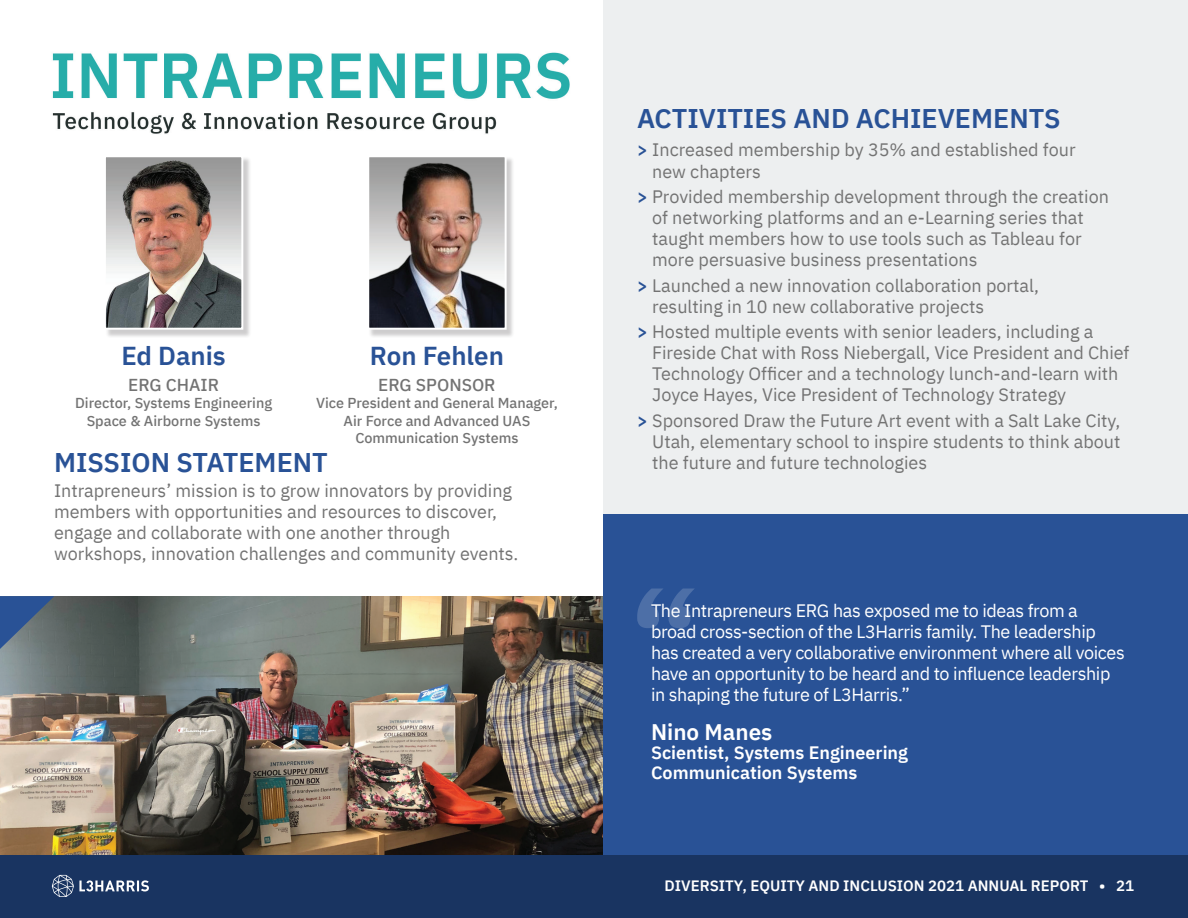
<style>
.page{position:relative;width:1188px;height:918px;background:#fff}
.page>*{position:absolute;margin:0;border:0;box-sizing:border-box;transform-origin:0 0}
.t1{font:600 27px "IBM Plex Sans";color:#295296}
.t2{font:600 25.95px "IBM Plex Sans";color:#295296}
.t3{font:600 22.5px "IBM Plex Sans";color:#fff}
.t4{font:18px/21px "IBM Plex Sans";color:#737373}
.t5{font:18px/21px "IBM Plex Sans";letter-spacing:-.02em;color:#fff}
.t6{font:600 18px/19.5px "IBM Plex Sans";color:#fff}
.t7{font:500 17.25px "IBM Plex Sans";color:#737373}
.t8{font:600 15px "IBM Plex Sans";color:#fff}
.t9{font:500 14.4px/17.2px "IBM Plex Sans";color:#737373;text-align:center}
.s1{font-weight:600;color:#295296}
</style>
<div class="page">
<div style="left:0;top:854px;width:1188px;height:64px;background:#193461"></div>
<svg style="left:52px;top:875px;width:97px;height:22px"></svg>
<div style="left:603px;top:0;width:585px;height:618px;background:#edeff0"></div>
<div style="left:603px;top:514px;width:585px;height:340px;background:#295296"></div>
<div style="left:105px;top:156px;width:146px;height:182px;background:#231f20;opacity:.22"></div>
<img style="left:107px;top:158px;width:133px;height:169px">
<div style="left:104px;top:155px;width:139px;height:175px;border:2px solid #fff"></div>
<img style="left:52px;top:52px;width:518px;height:82px">
<div style="left:368px;top:156px;width:147px;height:182px;background:#231f20;opacity:.22"></div>
<img style="left:370px;top:158px;width:134px;height:169px">
<div style="left:367px;top:155px;width:140px;height:175px;border:2px solid #fff"></div>
<img style="left:0;top:596px;width:603px;height:258px">
<svg style="left:0;top:596px;width:54px;height:53px;background:#4b6586"></svg>
<svg style="left:637px;top:589px;width:57px;height:39px"></svg>
<h2 class="t2" style="left:121px;top:335px;width:106px">Ed Danis</h2>
<p class="t7" style="left:128px;top:372px;width:92px">ERG CHAIR</p>
<p class="t9" style="left:75px;top:394px;width:199px">Director, Systems Engineering<br>Space &amp; Airborne Systems</p>
<h1 class="t1" style="left:54px;top:441px;width:275px">MISSION STATEMENT</h1>
<h2 class="t2" style="left:370px;top:335px;width:135px">Ron Fehlen</h2>
<p class="t7" style="left:378px;top:372px;width:119px">ERG SPONSOR</p>
<p class="t9" style="left:316px;top:394px;width:243px">Vice President and General Manager,<br>Air Force and Advanced UAS<br>Communication Systems</p>
<p class="t4" style="left:54px;top:478px;width:466px">Intrapreneurs’ mission is to grow innovators by providing members with opportunities and resources to discover, engage and collaborate with one another through workshops, innovation challenges and community events.</p>
<h1 class="t1" style="left:637px;top:97px;width:425px">ACTIVITIES AND ACHIEVEMENTS</h1>
<p class="t4" style="left:652px;top:138px;width:425px;text-indent:-15px"><span class="s1">&gt;</span> Increased membership by 35% and established four new chapters</p>
<p class="t4" style="left:652px;top:185px;width:458px;text-indent:-15px"><span class="s1">&gt;</span> Provided membership development through the creation of networking platforms and an e-Learning series that taught members how to use tools such as Tableau for more persuasive business presentations</p>
<p class="t4" style="left:652px;top:273px;width:388px;text-indent:-15px"><span class="s1">&gt;</span> Launched a new innovation collaboration portal, resulting in 10 new collaborative projects</p>
<p class="t4" style="left:652px;top:320px;width:479px;text-indent:-15px"><span class="s1">&gt;</span> Hosted multiple events with senior leaders, including a Fireside Chat with Ross Niebergall, Vice President and Chief Technology Officer and a technology lunch-and-learn with Joyce Hayes, Vice President of Technology Strategy</p>
<p class="t4" style="left:652px;top:408px;width:470px;text-align:justify;text-indent:-15px"><span class="s1">&gt;</span> Sponsored Draw the Future Art event with a Salt Lake City, Utah, elementary school to inspire students to think about the future and future technologies</p>
<p class="t5" style="left:651px;top:599px;width:475px">The Intrapreneurs ERG has exposed me to ideas from a broad cross-section of the L3Harris family. The leadership has created a very collaborative environment where all voices have an opportunity to be heard and to influence leadership in shaping the future of L3Harris.”</p>
<p class="t3" style="left:651px;top:714px;width:123px">Nino Manes</p>
<p class="t6" style="left:651px;top:741px;width:259px">Scientist, Systems Engineering<br>Communication Systems</p>
<p class="t8" style="left:665px;top:874px;width:471px">DIVERSITY, EQUITY AND INCLUSION 2021 ANNUAL REPORT • 21</p>
</div>
